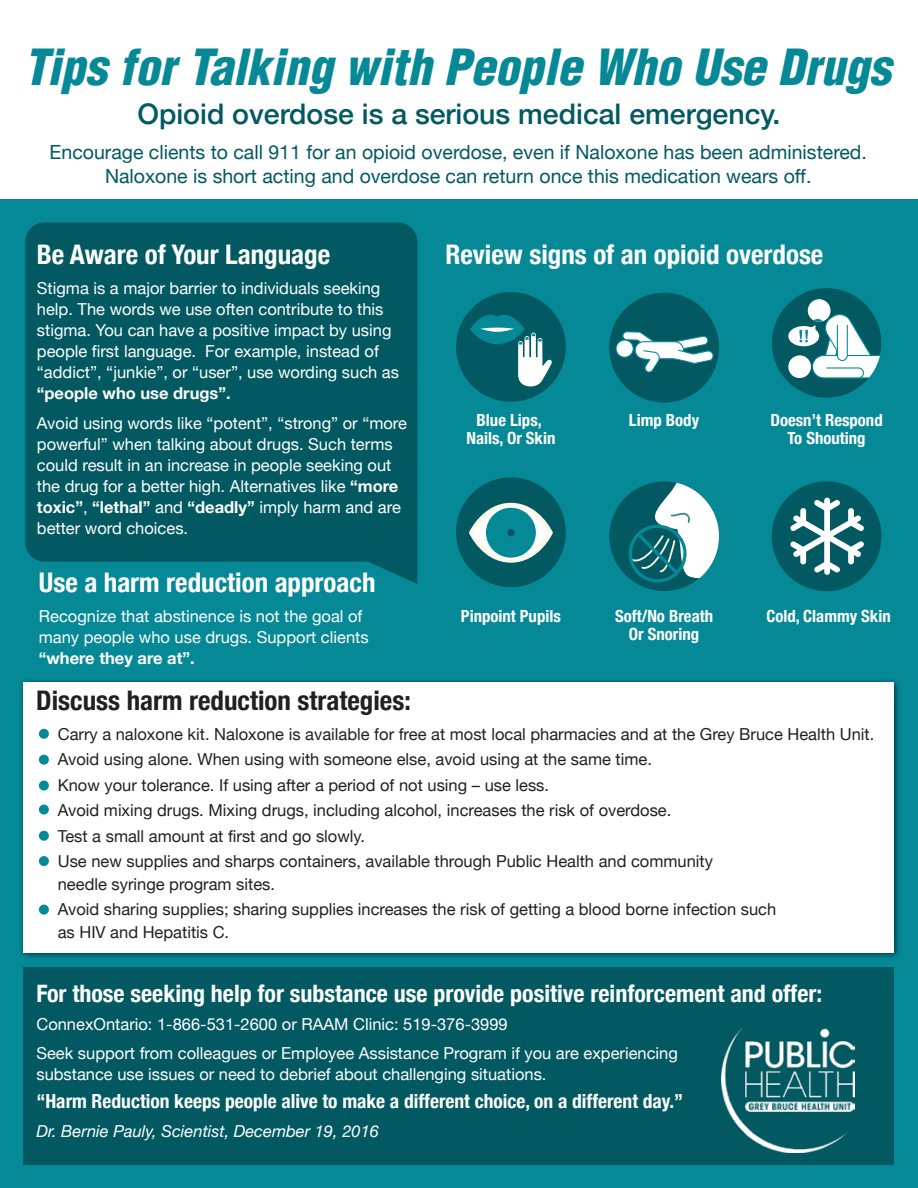
<style>
.page{position:relative;width:918px;height:1188px;background:#fff}
.page>*{position:absolute;margin:0;border:0;box-sizing:border-box;transform-origin:0 0}
.t1{font:italic 900 condensed 48.6px "Helvetica LT";color:#068997}
.t2{font:500 28.35px "Helvetica Neue";color:#025961}
.t3{font:700 condensed 27px "Helvetica Neue";color:#fff}
.t4{font:700 condensed 27px "Helvetica Neue";color:#231f20}
.t5{font:700 condensed 24px "Helvetica Neue";color:#fff}
.t6{font:19.5px/24px "Helvetica Neue";color:#025961;text-align:center}
.t7{font:700 condensed 19.5px "Helvetica Neue";color:#fff}
.t8{font:700 condensed 16.8px/18px "Helvetica Neue";color:#fff;text-align:center}
.t9{font:16.5px/21px "Helvetica Neue";color:#fff}
.t10{font:16.5px/25.5px "Helvetica Neue";color:#231f20}
.t11{font:italic 16.5px "Helvetica Neue";color:#fff}
.t12{font:700 16.5px "Helvetica Neue";color:#fff}
.s1{font-weight:700}
</style>
<div class="page">
<div style="left:0;top:200px;width:918px;height:988px;background:#068997"></div>
<div style="left:25px;top:222px;width:392px;height:340px;background:#025961;border-radius:19px"></div>
<div style="left:24px;top:967px;width:870px;height:197px;background:#025961"></div>
<img style="left:21px;top:680px;width:878px;height:278px">
<div style="left:24px;top:682px;width:870px;height:270px;background:#fff"></div>
<svg style="left:336px;top:547px;width:81px;height:37px"></svg>
<img style="left:722px;top:1028px;width:132px;height:124px">
<div style="left:39px;top:729px;width:10px;height:10px;background:#068997;border-radius:50%"></div>
<div style="left:39px;top:755px;width:10px;height:10px;background:#068997;border-radius:50%"></div>
<div style="left:39px;top:781px;width:10px;height:10px;background:#068997;border-radius:50%"></div>
<div style="left:39px;top:805px;width:10px;height:10px;background:#068997;border-radius:50%"></div>
<div style="left:39px;top:831px;width:10px;height:10px;background:#068997;border-radius:50%"></div>
<div style="left:39px;top:856px;width:10px;height:10px;background:#068997;border-radius:50%"></div>
<div style="left:39px;top:905px;width:10px;height:10px;background:#068997;border-radius:50%"></div>
<div style="left:456px;top:292px;width:110px;height:110px;background:#025961;border-radius:50%"></div>
<svg style="left:470px;top:314px;width:82px;height:73px"></svg>
<div style="left:456px;top:477px;width:110px;height:110px;background:#025961;border-radius:50%"></div>
<svg style="left:471px;top:505px;width:80px;height:56px"></svg>
<div style="left:485px;top:507px;width:51px;height:51px;background:#068997;border-radius:50%"></div>
<div style="left:485px;top:507px;width:52px;height:52px;border:1px solid #fff;border-radius:50%"></div>
<div style="left:469px;top:503px;width:84px;height:60px;border:4px solid #fbf9e9;border-radius:50%"></div>
<div style="left:507px;top:529px;width:7px;height:7px;background:#014f66;border-radius:50%"></div>
<div style="left:609px;top:293px;width:110px;height:110px;background:#025961;border-radius:50%"></div>
<div style="left:635px;top:342px;width:48px;height:17px;background:#fff;border-radius:9px"></div>
<div style="left:635px;top:341px;width:49px;height:18px;border:1px solid #068997;border-radius:9px"></div>
<svg style="left:670px;top:335px;width:44px;height:29px"></svg>
<svg style="left:616px;top:340px;width:17px;height:17px"></svg>
<div style="left:615px;top:339px;width:19px;height:19px;border:1px solid #068997;border-radius:50%"></div>
<svg style="left:622px;top:331px;width:39px;height:42px"></svg>
<div style="left:609px;top:481px;width:110px;height:110px;background:#025961;border-radius:50%"></div>
<svg style="left:628px;top:481px;width:91px;height:99px"></svg>
<div style="left:772px;top:481px;width:109px;height:110px;background:#025961;border-radius:50%"></div>
<svg style="left:790px;top:498px;width:74px;height:77px"></svg>
<div style="left:772px;top:288px;width:109px;height:110px;background:#025961;border-radius:50%"></div>
<div style="left:808px;top:299px;width:23px;height:23px;background:#fff;border-radius:50%"></div>
<svg style="left:788px;top:311px;width:93px;height:70px"></svg>
<h1 class="t1" style="left:24px;top:37px;width:869px">Tips for Talking with People Who Use Drugs</h1>
<h2 class="t2" style="left:137px;top:91px;width:645px">Opioid overdose is a serious medical emergency.</h2>
<p class="t6" style="left:50px;top:141px;width:819px">Encourage clients to call 911 for an opioid overdose, even if Naloxone has been administered.<br>Naloxone is short acting and overdose can return once this medication wears off.</p>
<h3 class="t3" style="left:37px;top:232px;width:295px">Be Aware of Your Language</h3>
<p class="t9" style="left:37px;top:279px;width:364px">Stigma is a major barrier to individuals seeking help. The words we use often contribute to this stigma. You can have a positive impact by using people first language. For example, instead of “addict”, “junkie”, or “user”, use wording such as</p>
<p class="t12" style="left:37px;top:380px;width:195px">“people who use drugs”.</p>
<p class="t9" style="left:37px;top:414px;width:372px">Avoid using words like “potent”, “strong” or “more powerful” when talking about drugs. Such terms could result in an increase in people seeking out the drug for a better high. Alternatives like <span class="s1">“more toxic”</span>, <span class="s1">“lethal”</span> and <span class="s1">“deadly”</span> imply harm and are better word choices.</p>
<h3 class="t3" style="left:39px;top:560px;width:338px">Use a harm reduction approach</h3>
<p class="t9" style="left:39px;top:607px;width:331px">Recognize that abstinence is not the goal of many people who use drugs. Support clients</p>
<p class="t12" style="left:39px;top:646px;width:157px">“where they are at”.</p>
<h3 class="t4" style="left:36px;top:678px;width:376px">Discuss harm reduction strategies:</h3>
<h3 class="t3" style="left:445px;top:232px;width:380px">Review signs of an opioid overdose</h3>
<p class="t8" style="left:466px;top:410px;width:91px">Blue Lips,<br>Nails, Or Skin</p>
<p class="t8" style="left:629px;top:410px;width:72px">Limp Body</p>
<p class="t8" style="left:770px;top:410px;width:114px">Doesn’t Respond<br>To Shouting</p>
<p class="t8" style="left:461px;top:606px;width:101px">Pinpoint Pupils</p>
<p class="t8" style="left:615px;top:606px;width:100px">Soft/No Breath<br>Or Snoring</p>
<p class="t8" style="left:766px;top:606px;width:126px">Cold, Clammy Skin</p>
<p class="t10" style="left:58px;top:722px;width:818px">Carry a naloxone kit. Naloxone is available for free at most local pharmacies and at the Grey Bruce Health Unit.<br>Avoid using alone. When using with someone else, avoid using at the same time.<br>Know your tolerance. If using after a period of not using – use less.<br>Avoid mixing drugs. Mixing drugs, including alcohol, increases the risk of overdose.<br>Test a small amount at first and go slowly.<br>Use new supplies and sharps containers, available through Public Health and community</p>
<p class="t10" style="left:58px;top:872px;width:720px">needle syringe program sites.<br>Avoid sharing supplies; sharing supplies increases the risk of getting a blood borne infection such</p>
<p class="t10" style="left:58px;top:920px;width:173px">as HIV and Hepatitis C.</p>
<h3 class="t5" style="left:36px;top:973px;width:787px">For those seeking help for substance use provide positive reinforcement and offer:</h3>
<p class="t9" style="left:36px;top:1011px;width:643px;line-height:28.5px">ConnexOntario: 1-866-531-2600 or RAAM Clinic: 519-376-3999<br>Seek support from colleagues or Employee Assistance Program if you are experiencing</p>
<p class="t9" style="left:36px;top:1064px;width:512px">substance use issues or need to debrief about challenging situations.</p>
<p class="t7" style="left:36px;top:1085px;width:648px">“Harm Reduction keeps people alive to make a different choice, on a different day.”</p>
<p class="t11" style="left:36px;top:1119px;width:344px">Dr. Bernie Pauly, Scientist, December 19, 2016</p>
</div>
